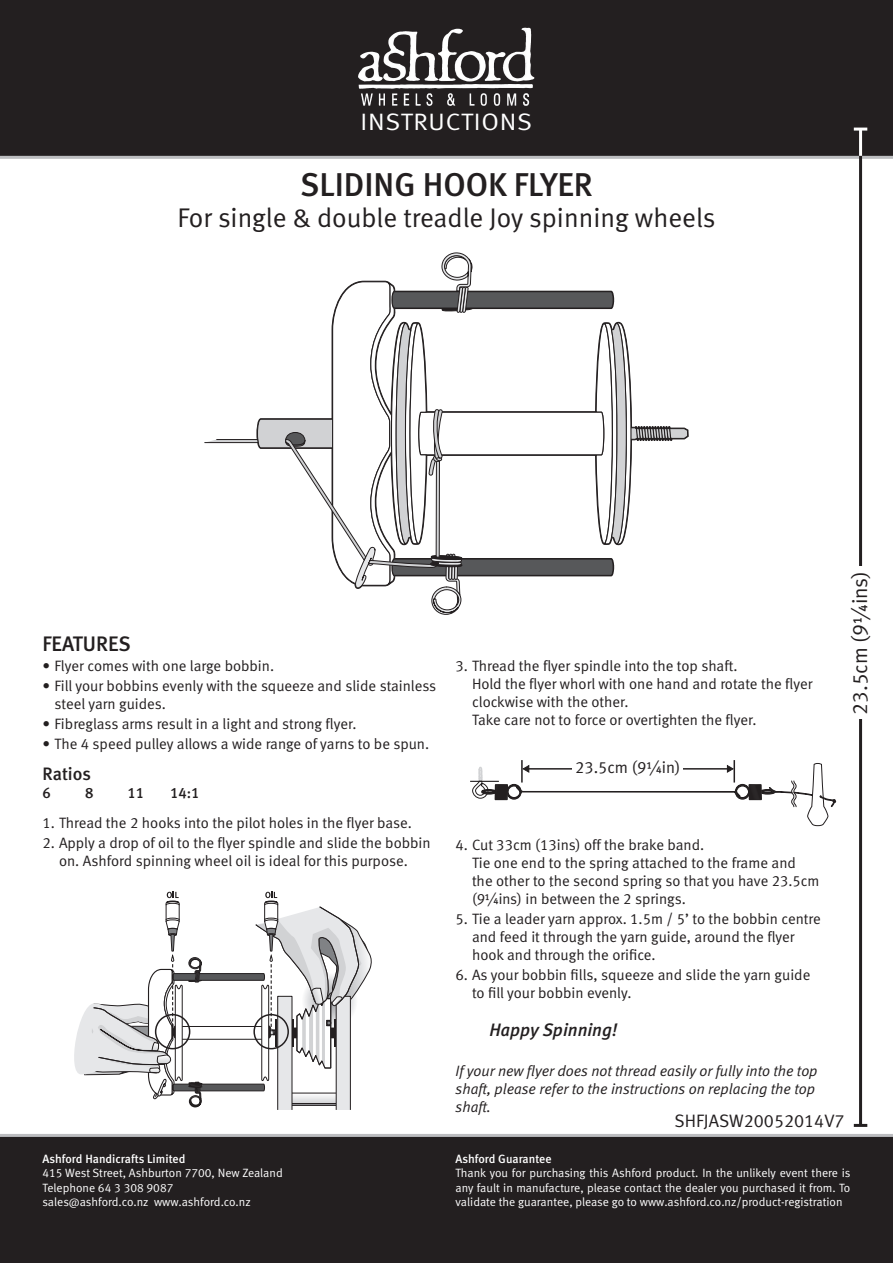
<style>
.page{position:relative;width:893px;height:1263px;background:#fff}
.page>*{position:absolute;margin:0;border:0;box-sizing:border-box;transform-origin:0 0}
.ProductName{font:33px "Meta Medium LF";color:#231f20}
.ModelName{font:27px "Meta Normal LF";color:#231f20}
.t1{font:23.7px "Meta Normal LF";letter-spacing:.03em;color:#fff;scale:1.1 1}
.t2{font:21px "Meta Normal LF";color:#231f20}
.t3{font:21px "Meta Medium LF";color:#231f20}
.PrintVersion{font:18px "Meta Normal LF";color:#231f20}
.HappySpinning{font:italic 500 18px "Meta";color:#231f20}
.Caption_level2{font:18px "Meta Medium LF";color:#231f20}
.t4{font:16.5px "Meta Normal LF";color:#231f20}
.Tab_Numbers{font:15px/18px "Meta Normal LF";color:#231f20}
.Tab_Dots{font:15px/18px "Meta Normal LF";color:#231f20}
.t5{font:italic 15px/18px "Meta Normal LF";color:#231f20}
.Tab_Raitios{font:15px "Meta Medium LF";color:#231f20}
.t6{font:12px/14.4px "Meta Normal LF";color:#fff;text-align:justify}
.t7{font:12px "Meta Medium LF";color:#fff}
.s1{font-family:"Meta Normal LF Caps"}
.s2{font-family:"Meta"}
</style>
<div class="page">
<div style="left:0;top:1135px;width:893px;height:128px;background:#231f20"></div>
<div style="left:0;top:0;width:893px;height:157px;background:#231f20"></div>
<hr style="left:0;top:156px;width:893px;height:3px;background:#bcbdc0">
<hr style="left:0;top:1134px;width:893px;height:3px;background:#bcbdc0">
<img style="left:503px;top:28px;width:23px;height:53px">
<svg style="left:204px;top:252px;width:484px;height:363px"></svg>
<svg style="left:74px;top:892px;width:298px;height:218px"></svg>
<div style="left:155px;top:1014px;width:35px;height:35px;border:2px solid #231f20;border-radius:50%"></div>
<div style="left:253px;top:1014px;width:36px;height:35px;border:2px solid #231f20;border-radius:50%"></div>
<hr style="left:859px;top:129px;width:3px;height:996px;background:#231f20">
<svg style="left:854px;top:1124px;width:13px;height:3px"></svg>
<div style="left:850px;top:567px;width:21px;height:152px;background:#fff"></div>
<hr style="left:859px;top:129px;width:3px;height:27px;background:#fff">
<svg style="left:854px;top:128px;width:13px;height:3px"></svg>
<hr style="left:521px;top:760px;width:2px;height:22px;background:#231f20">
<hr style="left:733px;top:760px;width:2px;height:22px;background:#231f20">
<svg style="left:470px;top:763px;width:366px;height:63px"></svg>
<h3 class="t1" style="left:360px;top:108px;width:158px">INSTRUCTIONS</h3>
<p class="ProductName" style="left:300px;top:165px;width:294px">SLIDING HOOK FLYER</p>
<p class="ModelName" style="left:178px;top:202px;width:540px">For single &amp; double treadle Joy spinning wheels</p>
<p class="t3" style="left:43px;top:631px;width:90px">FEATURES</p>
<p class="Tab_Dots" style="left:43px;top:657px;width:233px">• Flyer comes with one large bobbin.</p>
<p class="Tab_Dots" style="left:55px;top:677px;width:383px;text-indent:-12px">• Fill your bobbins evenly with the squeeze and slide stainless steel yarn guides.</p>
<p class="Tab_Dots" style="left:43px;top:715px;width:316px">• Fibreglass arms result in a light and strong flyer.</p>
<p class="Tab_Dots" style="left:43px;top:735px;width:388px">• The <span class="s1">4</span> speed pulley allows a wide range of yarns to be spun.</p>
<p class="Caption_level2" style="left:43px;top:763px;width:50px">Ratios</p>
<p class="Tab_Raitios" style="left:43px;top:784px;width:10px">6</p>
<p class="Tab_Raitios" style="left:85px;top:784px;width:10px">8</p>
<p class="Tab_Raitios" style="left:128px;top:784px;width:18px">11</p>
<p class="Tab_Raitios" style="left:170px;top:784px;width:31px">14:1</p>
<p class="Tab_Numbers" style="left:43px;top:814px;width:371px">1. Thread the <span class="s1">2</span> hooks into the pilot holes in the flyer base.</p>
<p class="Tab_Numbers" style="left:43px;top:834px;width:390px;text-align:center">2. Apply a drop of oil to the flyer spindle and slide the bobbin on. Ashford spinning wheel oil is ideal for this purpose.</p>
<p class="t7" style="left:43px;top:1152px;width:144px">Ashford Handicrafts Limited</p>
<p class="t6" style="left:43px;top:1166px;width:242px;text-align:left">415 West Street, Ashburton 7700, New Zealand<br>Telephone 64 3 308 9087<br>sales@ashford.co.nz www.ashford.co.nz</p>
<p class="Tab_Numbers" style="left:472px;top:657px;width:342px;text-indent:-16px">3. Thread the flyer spindle into the top shaft.<br>Hold the flyer whorl with one hand and rotate the flyer clockwise with the other.<br>Take care not to force or overtighten the flyer.</p>
<p class="t4" style="left:575px;top:757px;width:107px"><span class="s1">23.5</span>cm (<span class="s1">9</span>¼in)</p>
<p class="t2" style="left:848px;top:715px;width:146px;rotate:-90deg">23.5cm (9¼ins)</p>
<p class="Tab_Numbers" style="left:472px;top:835px;width:349px;text-indent:-16px">4. Cut <span class="s1">33</span>cm (<span class="s1">13</span>ins) off the brake band.<br>Tie one end to the spring attached to the frame and the other to the second spring so that you have <span class="s1">23.5</span>cm (<span class="s1">9¼</span><span class="s2">ins</span><span class="s1">)</span> in between the <span class="s1">2</span> springs.</p>
<p class="Tab_Numbers" style="left:472px;top:909px;width:350px;text-indent:-16px">5. Tie a leader yarn approx. <span class="s1">1.5</span>m / <span class="s1">5</span>’ to the bobbin centre and feed it through the yarn guide, around the flyer hook and through the orifice.</p>
<p class="Tab_Numbers" style="left:472px;top:965px;width:340px;text-indent:-16px">6. As your bobbin fills, squeeze and slide the yarn guide to fill your bobbin evenly.</p>
<p class="HappySpinning" style="left:489px;top:1019px;width:129px">Happy Spinning!</p>
<p class="t5" style="left:455px;top:1061px;width:364px">If your new flyer does not thread easily or fully into the top shaft, please refer to the instructions on replacing the top shaft.</p>
<p class="PrintVersion" style="left:674px;top:1110px;width:172px">SHFJASW20052014V7</p>
<p class="t7" style="left:455px;top:1152px;width:98px">Ashford Guarantee</p>
<p class="t6" style="left:455px;top:1166px;width:397px">Thank you for purchasing this Ashford product. In the unlikely event there is any fault in manufacture, please contact the dealer you purchased it from. To validate the guarantee, please go to www.ashford.co.nz/product-registration</p>
</div>
